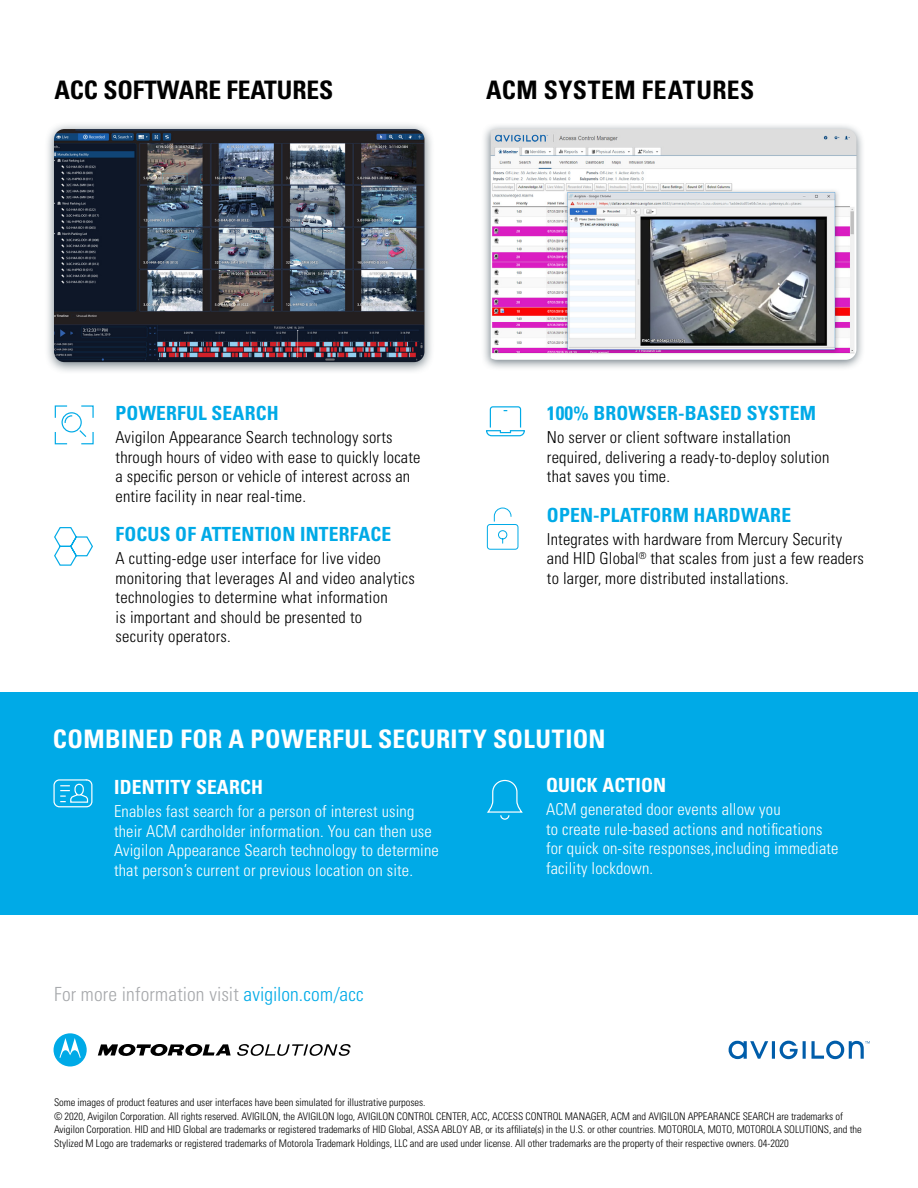
<style>
.page{position:relative;width:918px;height:1188px;background:#fff}
.page>*{position:absolute;margin:0;border:0;box-sizing:border-box;transform-origin:0 0}
.t1{font:700 condensed 25.5px "Univers LT Std";letter-spacing:.015em;color:#fff}
.t2{font:700 condensed 25.5px "Univers LT Std";letter-spacing:-.005em;color:#000}
.t3{font:700 condensed 25.5px "Univers LT Std";letter-spacing:.02em;color:#000}
.t4{font:700 condensed 19.5px "Univers LT Std";letter-spacing:.01em;color:#00aae7}
.t5{font:300 condensed 19.5px "Univers LT Std";letter-spacing:.01em;color:#a7a9ac}
.t6{font:700 condensed 19.5px "Univers LT Std";letter-spacing:.01em;color:#fff}
.t7{font:300 condensed 16.5px/19.5px "Univers LT Std";letter-spacing:.01em;color:#000}
.t8{font:300 condensed 16.5px/19.5px "Univers LT Std";letter-spacing:.01em;color:#fff}
.t9{font:300 condensed 10.5px/13.5px "Univers LT Std";letter-spacing:-.005em;color:#000}
.s1{color:#00aae7}
</style>
<div class="page">
<div style="left:0;top:692px;width:918px;height:223px;background:#00aae7"></div>
<svg style="left:487px;top:779px;width:36px;height:41px"></svg>
<svg style="left:54px;top:527px;width:39px;height:39px"></svg>
<svg style="left:53px;top:779px;width:40px;height:29px"></svg>
<svg style="left:54px;top:405px;width:40px;height:40px"></svg>
<div style="left:44px;top:121px;width:391px;height:254px;background:#455560;opacity:.75"></div>
<img style="left:54px;top:129px;width:370px;height:233px">
<div style="left:481px;top:122px;width:385px;height:249px;background:#455560;opacity:.75"></div>
<img style="left:491px;top:129px;width:365px;height:231px">
<svg style="left:486px;top:406px;width:39px;height:31px"></svg>
<svg style="left:486px;top:507px;width:33px;height:43px"></svg>
<svg style="left:729px;top:1041px;width:141px;height:18px"></svg>
<svg style="left:98px;top:1044px;width:133px;height:12px"></svg>
<svg style="left:54px;top:1033px;width:33px;height:34px"></svg>
<svg style="left:237px;top:1044px;width:114px;height:12px"></svg>
<h1 class="t2" style="left:54px;top:75px;width:280px">ACC SOFTWARE FEATURES</h1>
<h1 class="t3" style="left:486px;top:75px;width:270px">ACM SYSTEM FEATURES</h1>
<h2 class="t4" style="left:116px;top:401px;width:165px">POWERFUL SEARCH</h2>
<h3 class="t7" style="left:116px;top:428px;width:306px">Avigilon Appearance Search technology sorts through hours of video with ease to quickly locate a specific person or vehicle of interest across an entire facility in near real-time.</h3>
<h2 class="t4" style="left:116px;top:522px;width:277px">FOCUS OF ATTENTION INTERFACE</h2>
<h3 class="t7" style="left:116px;top:548px;width:301px">A cutting-edge user interface for live video monitoring that leverages AI and video analytics technologies to determine what information<br>is important and should be presented to<br>security operators.</h3>
<h2 class="t4" style="left:547px;top:401px;width:271px">100% BROWSER-BASED SYSTEM</h2>
<h3 class="t7" style="left:547px;top:428px;width:284px">No server or client software installation required, delivering a ready-to-deploy solution that saves you time.</h3>
<h2 class="t4" style="left:547px;top:503px;width:246px">OPEN-PLATFORM HARDWARE</h2>
<h3 class="t7" style="left:547px;top:529px;width:319px">Integrates with hardware from Mercury Security and HID Global<sup>®</sup> that scales from just a few readers to larger, more distributed installations.</h3>
<h1 class="t1" style="left:53px;top:724px;width:554px">COMBINED FOR A POWERFUL SECURITY SOLUTION</h1>
<h2 class="t6" style="left:546px;top:773px;width:122px">QUICK ACTION</h2>
<h3 class="t8" style="left:546px;top:800px;width:294px">ACM generated door events allow you<br>to create rule-based actions and notifications for quick on-site responses,including immediate facility lockdown.</h3>
<h2 class="t6" style="left:114px;top:775px;width:151px">IDENTITY SEARCH</h2>
<h3 class="t8" style="left:114px;top:802px;width:326px">Enables fast search for a person of interest using their ACM cardholder information. You can then use Avigilon Appearance Search technology to determine that person’s current or previous location on site.</h3>
<h2 class="t5" style="left:54px;top:983px;width:311px">For more information visit <span class="s1">avigilon.com/acc</span></h2>
<p class="t9" style="left:54px;top:1096px;width:809px">Some images of product features and user interfaces have been simulated for illustrative purposes.<br>© 2020, Avigilon Corporation. All rights reserved. AVIGILON, the AVIGILON logo, AVIGILON CONTROL CENTER, ACC, ACCESS CONTROL MANAGER, ACM and AVIGILON APPEARANCE SEARCH are trademarks of Avigilon Corporation. HID and HID Global are trademarks or registered trademarks of HID Global, ASSA ABLOY AB, or its affiliate(s) in the U.S. or other countries. MOTOROLA, MOTO, MOTOROLA SOLUTIONS, and the Stylized M Logo are trademarks or registered trademarks of Motorola Trademark Holdings, LLC and are used under license. All other trademarks are the property of their respective owners. 04-2020</p>
</div>
